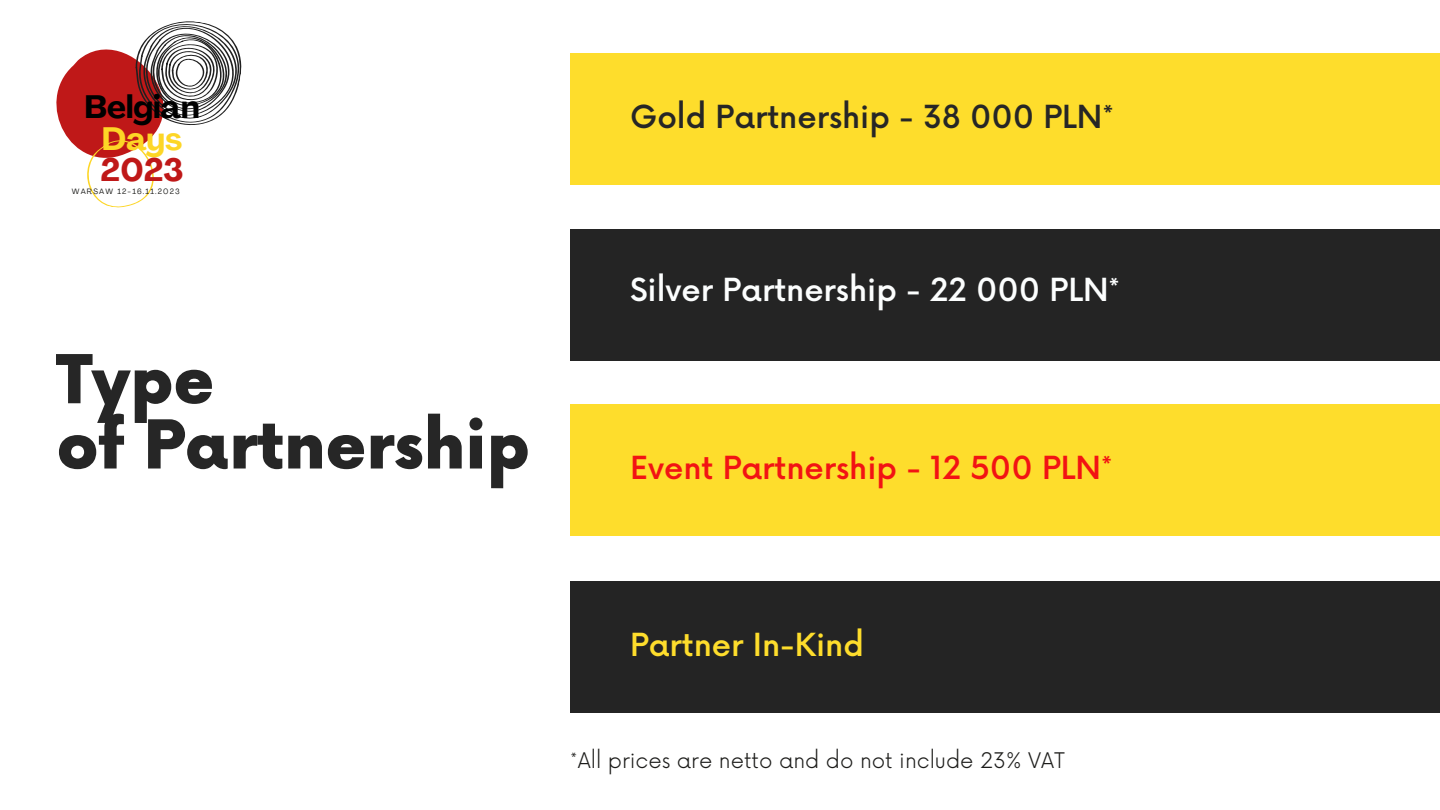
<style>
.page{position:relative;width:1440px;height:810px;background:#fff}
.page>*{position:absolute;margin:0;border:0;box-sizing:border-box;transform-origin:0 0}
.t1{font:900 65.6px "Now";color:#262626}
.t2{font:700 32px "Agrandir";color:#000}
.t3{font:700 32px "Agrandir";color:#fdd626}
.t4{font:700 32px "Agrandir";color:#bf1818}
.t5{font:500 31px "Now";color:#fcfefe}
.t6{font:500 31px "Now";color:#f21313}
.t7{font:500 31px "Now";color:#262626}
.t8{font:500 31px "Now";color:#fedd2c}
.t9{font:300 21px "Now";color:#1d1d1b}
.t10{font:7.6px "Agrandir";letter-spacing:.15em;color:#1d1d1b}
</style>
<div class="page">
<div style="left:571px;top:53px;width:869px;height:132px;background:#fedd2c"></div>
<div style="left:571px;top:229px;width:869px;height:132px;background:#242424"></div>
<div style="left:571px;top:404px;width:869px;height:132px;background:#fedd2c"></div>
<div style="left:571px;top:581px;width:869px;height:132px;background:#242424"></div>
<svg style="left:56px;top:21px;width:186px;height:187px"></svg>
<div style="left:174px;top:146px;width:172px;height:172px;background:#fff;border-radius:50%"></div>
<div style="left:0;top:0;width:162px;height:51px;background:#fff"></div>
<p class="t2" style="left:84px;top:94px;width:117px">Belgian</p>
<p class="t3" style="left:102px;top:126px;width:82px">Days</p>
<p class="t4" style="left:101px;top:157px;width:85px">2023</p>
<p class="t10" style="left:72px;top:189px;width:109px">WARSAW 12-16.11.2023</p>
<p class="t1" style="left:57px;top:344px;width:159px">Type</p>
<p class="t1" style="left:57px;top:409px;width:475px">of Partnership</p>
<p class="t7" style="left:630px;top:100px;width:485px">Gold Partnership - 38 000 PLN*</p>
<p class="t5" style="left:630px;top:273px;width:491px">Silver Partnership - 22 000 PLN*</p>
<p class="t6" style="left:630px;top:451px;width:484px">Event Partnership - 12 500 PLN*</p>
<p class="t8" style="left:630px;top:628px;width:235px">Partner In-Kind</p>
<p class="t9" style="left:570px;top:749px;width:496px">*All prices are netto and do not include 23% VAT</p>
</div>
